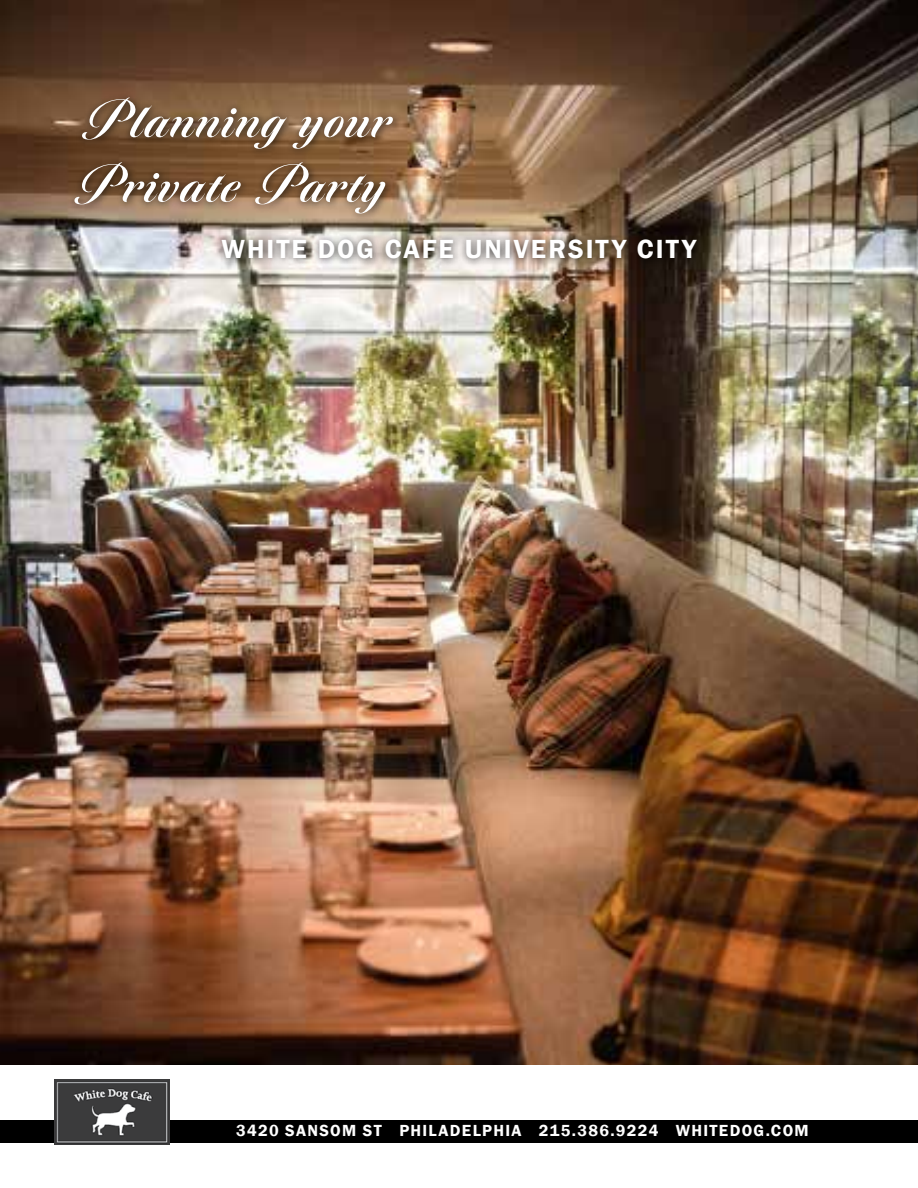
<style>
.page{position:relative;width:918px;height:1188px;background:#fff}
.page>*{position:absolute;margin:0;border:0;box-sizing:border-box;transform-origin:0 0}
.t1{font:700 54px/64.8px "Tangier";letter-spacing:.05em;color:#fff}
.t2{font:600 27px "Franklin Gothic";letter-spacing:.075em;color:#fff}
.t3{font:600 16.5px "Franklin Gothic";letter-spacing:.08em;color:#fff}
</style>
<div class="page">
<div style="left:0;top:1121px;width:918px;height:22px;background:#000"></div>
<img style="left:54px;top:1079px;width:115px;height:66px">
<img style="left:1px;top:0;width:917px;height:1065px">
<div style="left:68px;top:92px;width:333px;height:131px;background:#000;opacity:.75"></div>
<div style="left:216px;top:233px;width:489px;height:34px;background:#000;opacity:.75"></div>
<h1 class="t1" style="left:75px;top:89px;width:318px">Planning your<br>Private Party</h1>
<h2 class="t2" style="left:222px;top:232px;width:476px">WHITE DOG CAFE UNIVERSITY CITY</h2>
<p class="t3" style="left:236px;top:1120px;width:574px">3420 SANSOM ST PHILADELPHIA 215.386.9224 WHITEDOG.COM</p>
</div>
